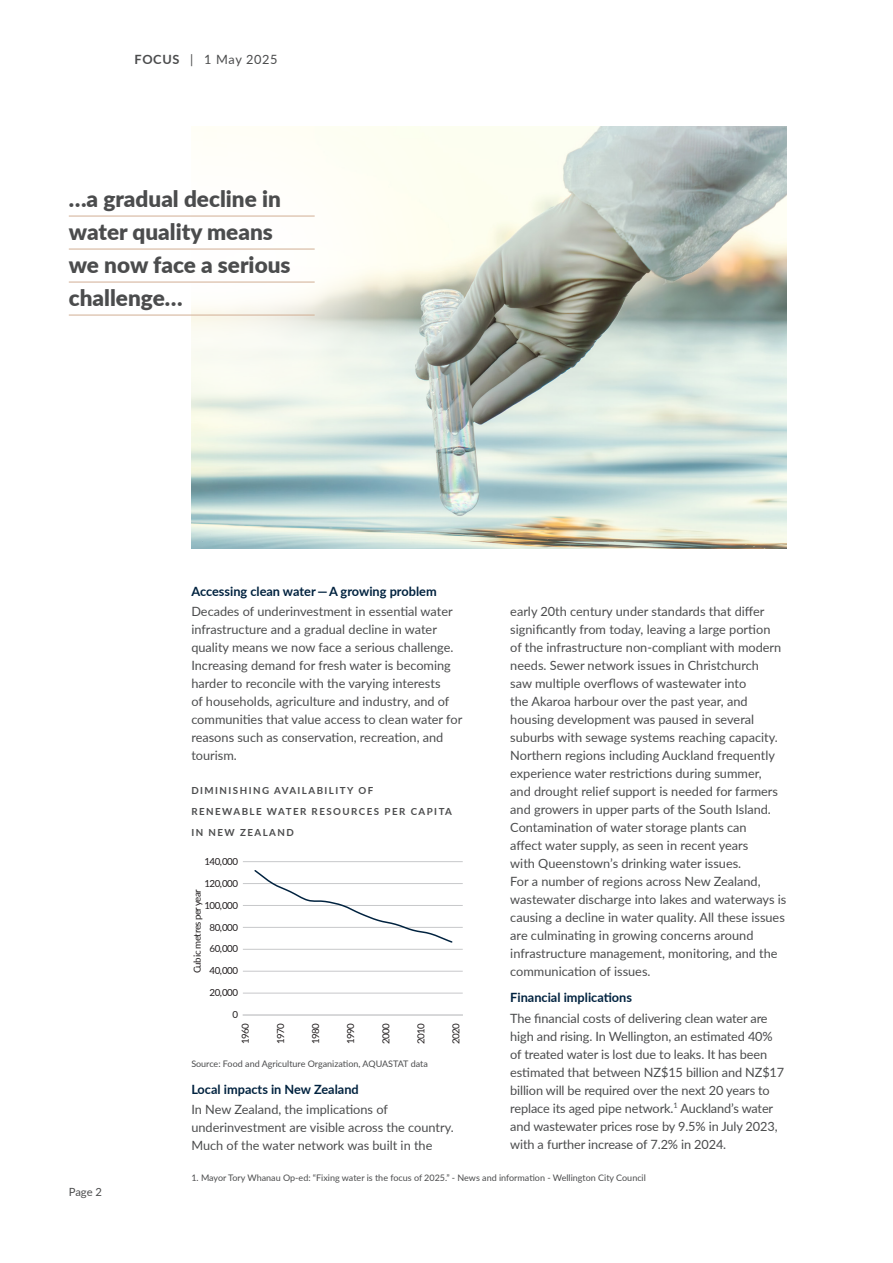
<style>
.page{position:relative;width:893px;height:1263px;background:#fff}
.page>*{position:absolute;margin:0;border:0;box-sizing:border-box;transform-origin:0 0}
.PullQuoteBlack{font:900 22.5px "Lato";color:#4b4c4d}
.Body_Copy{font:12.75px/18px "Lato";color:#4b4c4d}
.Sub_Heading{font:700 12.75px "Lato";color:#00223f}
.Small_Heading_NEW{font:700 12.75px "Lato";color:#00223f}
.t1{font:11.25px "Lato";color:#4b4c4d}
.t2{font:9.75px "Lato";letter-spacing:-.05em;color:#231f20}
.SubHeading_CAPS{font:700 9.75px/21px "Lato";letter-spacing:.15em;color:#4b4c4d}
.Chart_Reference{font:9px "Lato";color:#4b4c4d}
.s1{font-weight:700}
</style>
<div class="page">
<img style="left:191px;top:126px;width:596px;height:422px">
<hr style="left:243px;top:861px;width:219px;height:1px;background:#c7c8ca">
<hr style="left:243px;top:883px;width:219px;height:1px;background:#c7c8ca">
<hr style="left:243px;top:905px;width:219px;height:1px;background:#c7c8ca">
<hr style="left:243px;top:927px;width:219px;height:1px;background:#c7c8ca">
<hr style="left:243px;top:949px;width:219px;height:1px;background:#c7c8ca">
<hr style="left:243px;top:971px;width:219px;height:1px;background:#c7c8ca">
<hr style="left:243px;top:993px;width:219px;height:1px;background:#c7c8ca">
<hr style="left:243px;top:1014px;width:219px;height:2px;background:#c7c8ca">
<svg style="left:254px;top:870px;width:199px;height:73px"></svg>
<svg style="left:68px;top:126px;width:448px;height:393px"></svg>
<hr style="left:69px;top:216px;width:246px;height:1px;background:#d1ae94">
<hr style="left:69px;top:249px;width:246px;height:1px;background:#d1ae94">
<hr style="left:69px;top:282px;width:246px;height:1px;background:#d1ae94">
<hr style="left:69px;top:315px;width:246px;height:1px;background:#d1ae94">
<p class="Body_Copy" style="left:135px;top:50px;width:145px"><span class="s1">FOCUS</span> | 1 May 2025</p>
<p class="PullQuoteBlack" style="left:69px;top:182px;width:214px">…a gradual decline in</p>
<p class="PullQuoteBlack" style="left:69px;top:215px;width:206px">water quality means</p>
<p class="PullQuoteBlack" style="left:69px;top:248px;width:223px">we now face a serious</p>
<p class="PullQuoteBlack" style="left:69px;top:281px;width:115px">challenge…</p>
<p class="Sub_Heading" style="left:191px;top:582px;width:247px">Accessing clean water — A growing problem</p>
<p class="Body_Copy" style="left:191px;top:602px;width:273px">Decades of underinvestment in essential water infrastructure and a gradual decline in water quality means we now face a serious challenge.<br>Increasing demand for fresh water is becoming harder to reconcile with the varying interests<br>of households, agriculture and industry, and of communities that value access to clean water for reasons such as conservation, recreation, and tourism.</p>
<p class="SubHeading_CAPS" style="left:191px;top:779px;width:262px">DIMINISHING AVAILABILITY OF<br>RENEWABLE WATER RESOURCES PER CAPITA<br>IN NEW ZEALAND</p>
<p class="t2" style="left:204px;top:854px;width:35px">140,000</p>
<p class="t2" style="left:204px;top:876px;width:35px">120,000</p>
<p class="t2" style="left:190px;top:973px;width:85px;rotate:-90deg">Cubic metres per year</p>
<p class="t2" style="left:204px;top:898px;width:35px">100,000</p>
<p class="t2" style="left:210px;top:920px;width:30px">80,000</p>
<p class="t2" style="left:210px;top:942px;width:30px">60,000</p>
<p class="t2" style="left:210px;top:964px;width:30px">40,000</p>
<p class="t2" style="left:210px;top:986px;width:30px">20,000</p>
<p class="t2" style="left:232px;top:1008px;width:7px">0</p>
<p class="t2" style="left:238px;top:1044px;width:23px;rotate:-90deg">1960</p>
<p class="t2" style="left:273px;top:1044px;width:23px;rotate:-90deg">1970</p>
<p class="t2" style="left:309px;top:1044px;width:23px;rotate:-90deg">1980</p>
<p class="t2" style="left:344px;top:1044px;width:23px;rotate:-90deg">1990</p>
<p class="t2" style="left:379px;top:1044px;width:23px;rotate:-90deg">2000</p>
<p class="t2" style="left:414px;top:1044px;width:23px;rotate:-90deg">2010</p>
<p class="t2" style="left:449px;top:1044px;width:23px;rotate:-90deg">2020</p>
<p class="Chart_Reference" style="left:191px;top:1057px;width:238px">Source: Food and Agriculture Organization, AQUASTAT data</p>
<p class="Small_Heading_NEW" style="left:191px;top:1079px;width:169px">Local impacts in New Zealand</p>
<p class="Body_Copy" style="left:191px;top:1099px;width:264px">In New Zealand, the implications of underinvestment are visible across the country.<br>Much of the water network was built in the</p>
<p class="Body_Copy" style="left:510px;top:602px;width:278px">early 20th century under standards that differ significantly from today, leaving a large portion<br>of the infrastructure non-compliant with modern needs. Sewer network issues in Christchurch<br>saw multiple overflows of wastewater into<br>the Akaroa harbour over the past year, and housing development was paused in several suburbs with sewage systems reaching capacity.<br>Northern regions including Auckland frequently experience water restrictions during summer,<br>and drought relief support is needed for farmers and growers in upper parts of the South Island.<br>Contamination of water storage plants can<br>affect water supply, as seen in recent years<br>with Queenstown’s drinking water issues.<br>For a number of regions across New Zealand, wastewater discharge into lakes and waterways is causing a decline in water quality. All these issues are culminating in growing concerns around infrastructure management, monitoring, and the communication of issues.</p>
<p class="Sub_Heading" style="left:510px;top:988px;width:123px">Financial implications</p>
<p class="Body_Copy" style="left:510px;top:1008px;width:276px">The financial costs of delivering clean water are high and rising. In Wellington, an estimated 40% of treated water is lost due to leaks. It has been estimated that between NZ$15 billion and NZ$17 billion will be required over the next 20 years to replace its aged pipe network.<sup>1</sup> Auckland’s water and wastewater prices rose by 9.5% in July 2023, with a further increase of 7.2% in 2024.</p>
<p class="t1" style="left:69px;top:1183px;width:35px">Page 2</p>
<p class="Chart_Reference" style="left:191px;top:1171px;width:456px">1. Mayor Tory Whanau Op-ed: “Fixing water is the focus of 2025.” - News and information - Wellington City Council</p>
</div>
